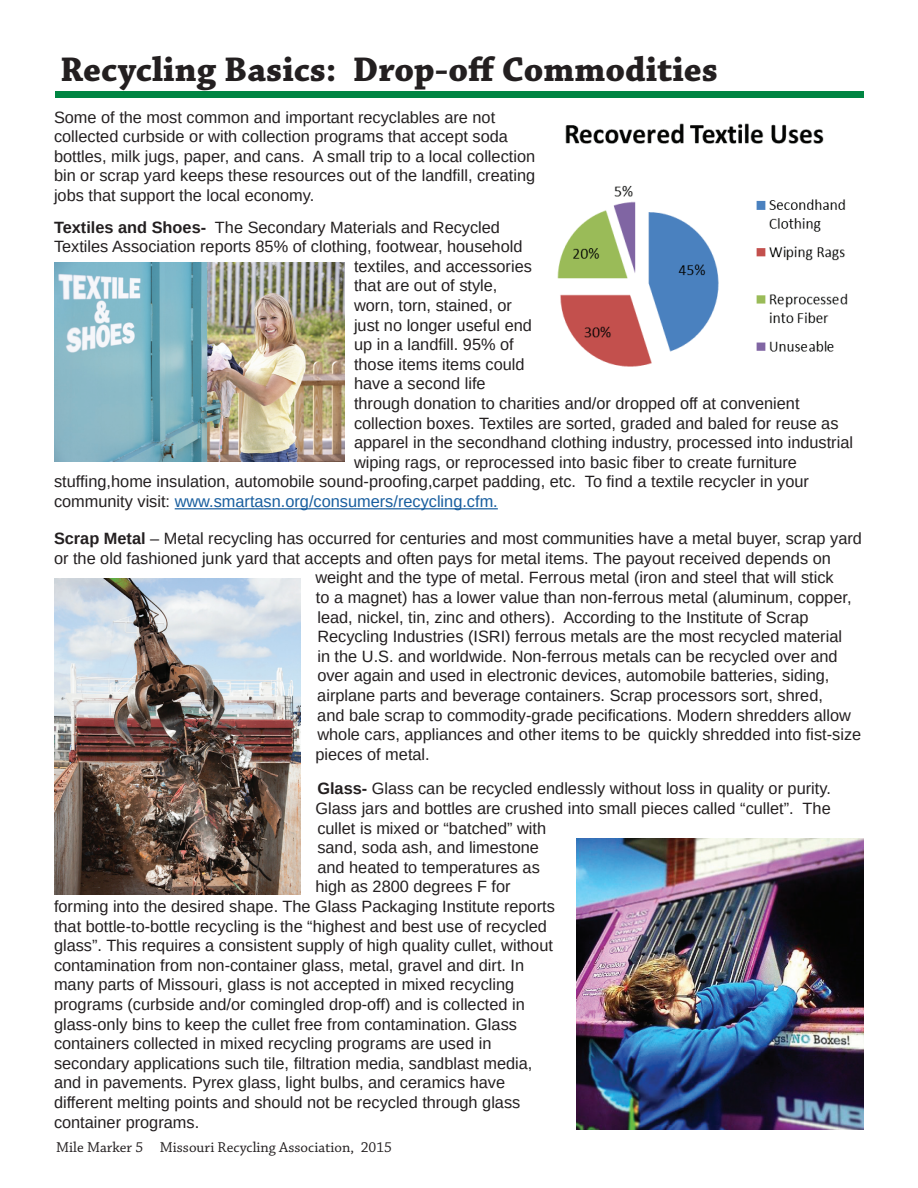
<style>
.page{position:relative;width:918px;height:1188px;background:#fff}
.page>*{position:absolute;margin:0;border:0;box-sizing:border-box;transform-origin:0 0}
.t1{font:700 36px "Chaparral Pro";color:#231f20}
.t2{font:16.35px/19.6px "Liberation Sans";color:#231f20}
.t3{font:16.35px "Liberation Sans";color:#175d9e}
.t4{font:15px "Chaparral Pro";color:#231f20}
.s1{font-weight:700}
.s2{color:#231f20}
</style>
<div class="page">
<hr style="left:175px;top:508px;width:323px;height:1px;background:#175d9e">
<div style="left:56px;top:91px;width:808px;height:7px;background:#008542"></div>
<img style="left:54px;top:578px;width:246px;height:316px">
<img style="left:557px;top:123px;width:291px;height:244px">
<img style="left:54px;top:263px;width:291px;height:198px">
<img style="left:576px;top:838px;width:288px;height:292px">
<h1 class="t1" style="left:60px;top:48px;width:659px">Recycling Basics: Drop-off Commodities</h1>
<p class="t2" style="left:54px;top:107px;width:483px">Some of the most common and important recyclables are not collected curbside or with collection programs that accept soda bottles, milk jugs, paper, and cans. A small trip to a local collection bin or scrap yard keeps these resources out of the landfill, creating jobs that support the local economy.</p>
<p class="t2" style="left:54px;top:217px;width:448px"><span class="s1">Textiles and Shoes-</span> The Secondary Materials and Recycled</p>
<p class="t2" style="left:54px;top:237px;width:470px">Textiles Association reports 85% of clothing, footwear, household</p>
<p class="t2" style="left:354px;top:257px;width:179px">textiles, and accessories</p>
<p class="t2" style="left:354px;top:276px;width:145px">that are out of style,</p>
<p class="t2" style="left:354px;top:296px;width:159px">worn, torn, stained, or</p>
<p class="t2" style="left:354px;top:315px;width:179px">just no longer useful end</p>
<p class="t2" style="left:354px;top:335px;width:161px">up in a landfill. 95% of</p>
<p class="t2" style="left:354px;top:355px;width:172px">those items items could</p>
<p class="t2" style="left:354px;top:374px;width:133px">have a second life</p>
<p class="t2" style="left:354px;top:394px;width:447px">through donation to charities and/or dropped off at convenient</p>
<p class="t2" style="left:354px;top:413px;width:486px">collection boxes. Textiles are sorted, graded and baled for reuse as</p>
<p class="t2" style="left:354px;top:433px;width:501px">apparel in the secondhand clothing industry, processed into industrial</p>
<p class="t2" style="left:354px;top:453px;width:445px">wiping rags, or reprocessed into basic fiber to create furniture</p>
<p class="t2" style="left:54px;top:472px;width:757px">stuffing,home insulation, automobile sound-proofing,carpet padding, etc. To find a textile recycler in your</p>
<p class="t3" style="left:54px;top:491px;width:445px"><span class="s2">community visit:</span> www.smartasn.org/consumers/recycling.cfm.</p>
<p class="t2" style="left:54px;top:529px;width:809px"><span class="s1">Scrap Metal</span> – Metal recycling has occurred for centuries and most communities have a metal buyer, scrap yard</p>
<p class="t2" style="left:54px;top:548px;width:778px">or the old fashioned junk yard that accepts and often pays for metal items. The payout received depends on</p>
<p class="t2" style="left:315px;top:568px;width:520px">weight and the type of metal. Ferrous metal (iron and steel that will stick</p>
<p class="t2" style="left:316px;top:588px;width:537px">to a magnet) has a lower value than non-ferrous metal (aluminum, copper,</p>
<p class="t2" style="left:317px;top:607px;width:493px">lead, nickel, tin, zinc and others). According to the Institute of Scrap</p>
<p class="t2" style="left:317px;top:627px;width:526px">Recycling Industries (ISRI) ferrous metals are the most recycled material</p>
<p class="t2" style="left:317px;top:646px;width:522px">in the U.S. and worldwide. Non-ferrous metals can be recycled over and</p>
<p class="t2" style="left:317px;top:666px;width:514px">over again and used in electronic devices, automobile batteries, siding,</p>
<p class="t2" style="left:317px;top:686px;width:507px">airplane parts and beverage containers. Scrap processors sort, shred,</p>
<p class="t2" style="left:317px;top:705px;width:535px">and bale scrap to commodity-grade pecifications. Modern shredders allow</p>
<p class="t2" style="left:317px;top:725px;width:545px">whole cars, appliances and other items to be quickly shredded into fist-size</p>
<p class="t2" style="left:315px;top:744px;width:116px">pieces of metal.</p>
<p class="t2" style="left:317px;top:779px;width:515px"><span class="s1">Glass-</span> Glass can be recycled endlessly without loss in quality or purity.</p>
<p class="t2" style="left:315px;top:799px;width:517px">Glass jars and bottles are crushed into small pieces called “cullet”. The</p>
<p class="t2" style="left:317px;top:818px;width:230px">cullet is mixed or “batched” with</p>
<p class="t2" style="left:317px;top:838px;width:223px">sand, soda ash, and limestone</p>
<p class="t2" style="left:317px;top:857px;width:224px">and heated to temperatures as</p>
<p class="t2" style="left:315px;top:877px;width:197px">high as 2800 degrees F for</p>
<p class="t2" style="left:54px;top:897px;width:502px">forming into the desired shape. The Glass Packaging Institute reports</p>
<p class="t2" style="left:54px;top:916px;width:495px">that bottle-to-bottle recycling is the “highest and best use of recycled</p>
<p class="t2" style="left:54px;top:936px;width:501px">glass”. This requires a consistent supply of high quality cullet, without</p>
<p class="t2" style="left:54px;top:956px;width:472px">contamination from non-container glass, metal, gravel and dirt. In</p>
<p class="t2" style="left:54px;top:975px;width:462px">many parts of Missouri, glass is not accepted in mixed recycling</p>
<p class="t2" style="left:54px;top:995px;width:472px">programs (curbside and/or comingled drop-off) and is collected in</p>
<p class="t2" style="left:54px;top:1014px;width:465px">glass-only bins to keep the cullet free from contamination. Glass</p>
<p class="t2" style="left:54px;top:1034px;width:439px">containers collected in mixed recycling programs are used in</p>
<p class="t2" style="left:54px;top:1054px;width:480px">secondary applications such tile, filtration media, sandblast media,</p>
<p class="t2" style="left:54px;top:1073px;width:453px">and in pavements. Pyrex glass, light bulbs, and ceramics have</p>
<p class="t2" style="left:54px;top:1093px;width:468px">different melting points and should not be recycled through glass</p>
<p class="t2" style="left:54px;top:1112px;width:147px">container programs.</p>
<p class="t4" style="left:56px;top:1139px;width:337px">Mile Marker 5 Missouri Recycling Association, 2015</p>
</div>
